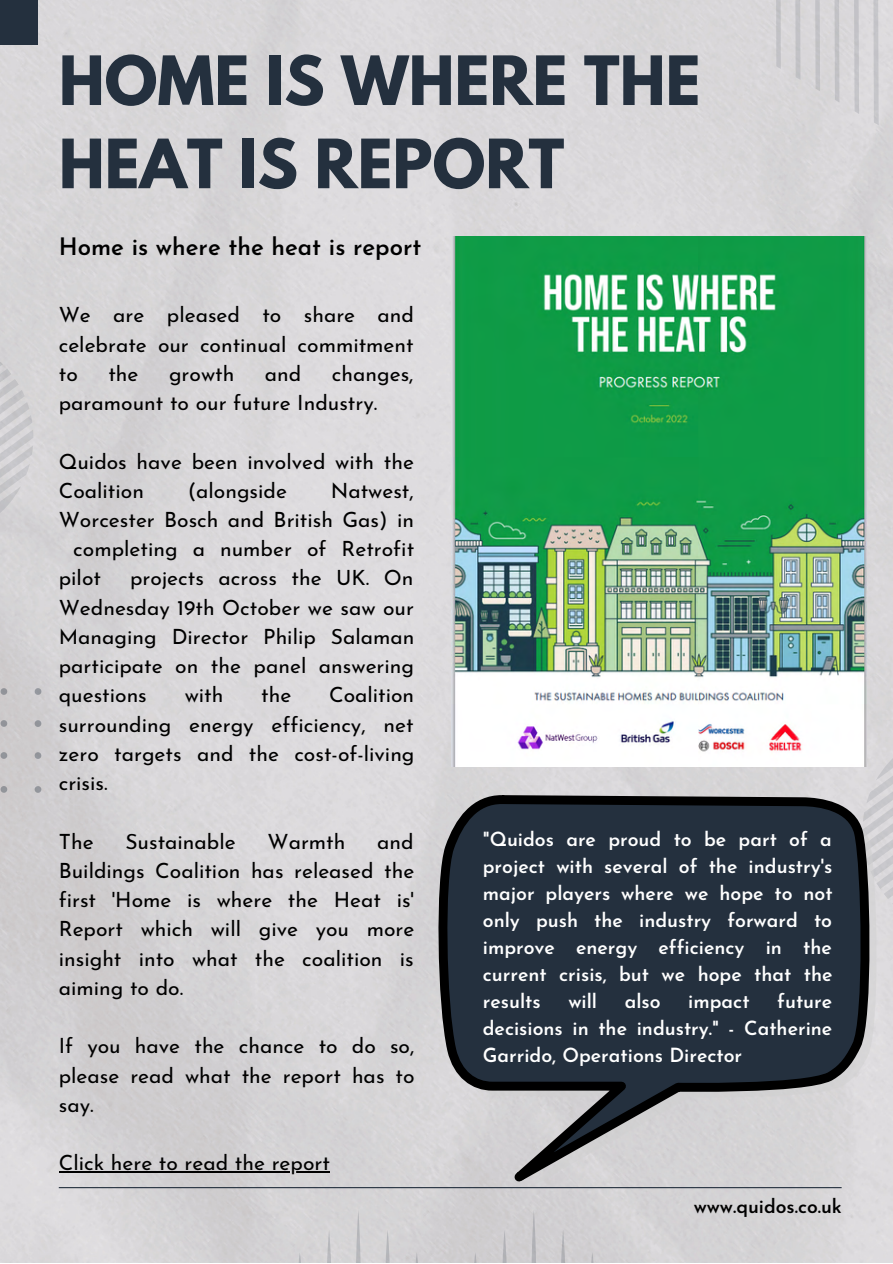
<style>
.page{position:relative;width:893px;height:1264px;background:#fff}
.page>*{position:absolute;margin:0;border:0;box-sizing:border-box;transform-origin:0 0}
.t1{font:700 60.15px/83.2px "League Spartan";color:#24303e}
.t2{font:600 24px "Josefin Sans";color:#000}
.t3{font:21px/29.2px "Josefin Sans";color:#000;text-align:justify}
.t4{font:600 19.5px/27px "Josefin Sans";color:#fff;text-align:justify}
.t5{font:600 19.35px "Josefin Sans";color:#000}
</style>
<div class="page">
<img style="left:0;top:0;width:892px;height:1262px">
<img style="left:451px;top:236px;width:415px;height:530px">
<hr style="left:59px;top:1186px;width:782px;height:2px;background:#24303e">
<svg style="left:775px;top:0;width:117px;height:168px;background:#d6d4d7"></svg>
<svg style="left:0;top:294px;width:74px;height:287px;background:#d4d3d5"></svg>
<svg style="left:821px;top:687px;width:71px;height:288px"></svg>
<div style="left:268px;top:1209px;width:356px;height:53px;background:#d2d0d3"></div>
<svg style="left:0;top:688px;width:41px;height:104px;background:#c9c7c9"></svg>
<div style="left:0;top:0;width:38px;height:45px;background:#24303e"></div>
<hr style="left:59px;top:1171px;width:271px;height:1px;background:#000">
<svg style="left:868px;top:809px;width:12px;height:378px;background:#d3d2d4"></svg>
<svg style="left:439px;top:794px;width:429px;height:393px;background:#4e555f"></svg>
<h1 class="t1" style="left:59px;top:47px;width:643px">HOME IS WHERE THE<br>HEAT IS REPORT</h1>
<p class="t2" style="left:59px;top:237px;width:364px">Home is where the heat is report</p>
<p class="t3" style="left:59px;top:302px;width:357px">We are pleased to share and celebrate our continual commitment to</p>
<p class="t3" style="left:59px;top:361px;width:356px;text-indent:273px">changes, paramount to our future Industry.</p>
<p class="t3" style="left:59px;top:448px;width:356px">Quidos have been involved with the<br>Coalition</p>
<p class="t3" style="left:108px;top:361px;width:32px">the</p>
<p class="t3" style="left:169px;top:361px;width:67px">growth</p>
<p class="t3" style="left:265px;top:361px;width:38px">and</p>
<p class="t3" style="left:188px;top:478px;width:101px">(alongside</p>
<p class="t3" style="left:331px;top:478px;width:85px">Natwest,</p>
<p class="t3" style="left:59px;top:507px;width:357px">Worcester Bosch and British Gas) in</p>
<p class="t3" style="left:73px;top:536px;width:342px">completing a number of Retrofit</p>
<p class="t3" style="left:59px;top:565px;width:44px">pilot</p>
<p class="t3" style="left:59px;top:565px;width:357px;text-indent:71px">projects across the UK. On Wednesday 19th October we saw our Managing Director Philip Salaman participate on the panel answering questions</p>
<p class="t3" style="left:59px;top:682px;width:357px;text-indent:270px">Coalition surrounding energy efficiency, net zero targets and the cost-of-living crisis.</p>
<p class="t3" style="left:185px;top:682px;width:40px">with</p>
<p class="t3" style="left:261px;top:682px;width:32px">the</p>
<p class="t3" style="left:59px;top:828px;width:357px;text-indent:318px">and Buildings Coalition has released the first 'Home is where the Heat is' Report which will give you more insight into what the coalition is aiming to do.</p>
<p class="t3" style="left:59px;top:1033px;width:357px">If you have the chance to do so, please read what the report has to say.</p>
<p class="t3" style="left:59px;top:1150px;width:272px">Click here to read the report</p>
<p class="t3" style="left:59px;top:828px;width:36px">The</p>
<p class="t3" style="left:125px;top:828px;width:112px">Sustainable</p>
<p class="t3" style="left:267px;top:828px;width:79px">Warmth</p>
<p class="t4" style="left:483px;top:827px;width:351px">"Quidos are proud to be part of a project with several of the industry's major players where we hope to not only push the industry forward to improve energy efficiency in the current crisis, but we hope that the results</p>
<p class="t4" style="left:568px;top:989px;width:30px">will</p>
<p class="t4" style="left:624px;top:989px;width:37px">also</p>
<p class="t4" style="left:688px;top:989px;width:63px">impact</p>
<p class="t4" style="left:483px;top:989px;width:351px;text-indent:294px">future decisions in the industry." - Catherine Garrido, Operations Director</p>
<p class="t5" style="left:693px;top:1198px;width:150px">www.quidos.co.uk</p>
</div>
